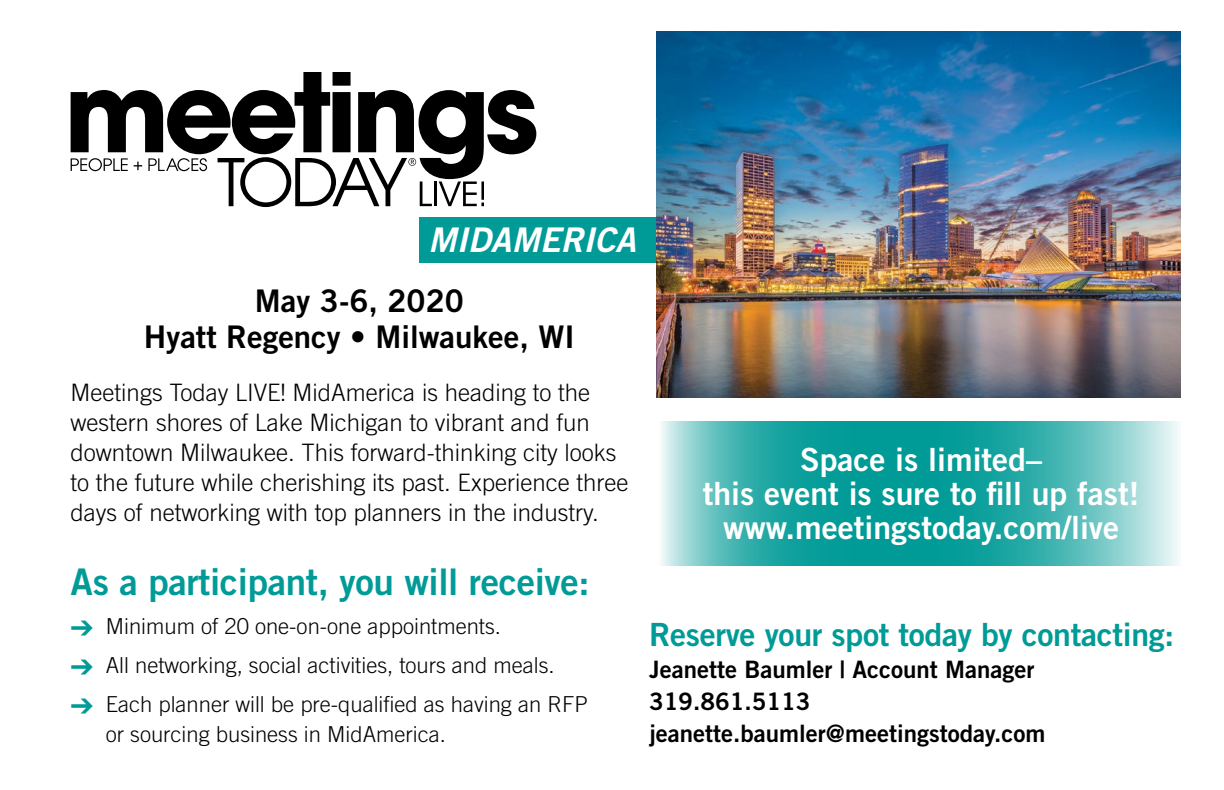
<style>
.page{position:relative;width:1224px;height:790px;background:#fff}
.page>*{position:absolute;margin:0;border:0;box-sizing:border-box;transform-origin:0 0}
.t1{font:36.8px "Trade Gothic LT Std Bd 2";letter-spacing:-.01em;color:#009b97}
.t2{font:34px "Trade Gothic LT Std Bd 2 Obl";color:#fff}
.t3{font:32px/34px "Trade Gothic LT Std Bd 2";color:#fff;text-align:center}
.t4{font:32px "Trade Gothic LT Std Bd 2";letter-spacing:-.01em;color:#009b97}
.t5{font:31.2px/36px "Trade Gothic LT Std Bd 2";color:#000;text-align:center}
.t6{font:300 24px/30px "Trade Gothic LT Std";color:#000}
.t7{font:24px/32px "Trade Gothic LT Std Bd 2";color:#000}
.t8{font:300 22px/30px "Trade Gothic LT Std";color:#000}
.s1{color:#009b97}
</style>
<div class="page">
<div style="left:419px;top:217px;width:248px;height:45px;background:#009b97"></div>
<svg style="left:71px;top:72px;width:465px;height:135px"></svg>
<img style="left:656px;top:31px;width:524px;height:366px">
<svg style="left:661px;top:421px;width:518px;height:144px;background:#41b4b1"></svg>
<h2 class="t2" style="left:428px;top:218px;width:209px">MIDAMERICA</h2>
<p class="t5" style="left:144px;top:283px;width:432px">May 3-6, 2020<br>Hyatt Regency • Milwaukee, WI</p>
<p class="t6" style="left:71px;top:377px;width:559px">Meetings Today LIVE! MidAmerica is heading to the western shores of Lake Michigan to vibrant and fun downtown Milwaukee. This forward-thinking city looks to the future while cherishing its past. Experience three days of networking with top planners in the industry.</p>
<h1 class="t1" style="left:71px;top:559px;width:520px">As a participant, you will receive:</h1>
<p class="t8" style="left:71px;top:611px;width:432px"><span class="s1">➔</span> Minimum of 20 one-on-one appointments.</p>
<p class="t8" style="left:71px;top:650px;width:485px"><span class="s1">➔</span> All networking, social activities, tours and meals.</p>
<p class="t8" style="left:106px;top:689px;width:483px;text-indent:-35px"><span class="s1">➔</span> Each planner will be pre-qualified as having an RFP or sourcing business in MidAmerica.</p>
<h3 class="t3" style="left:702px;top:442px;width:438px">Space is limited–<br>this event is sure to fill up fast! www.meetingstoday.com/live</h3>
<h3 class="t4" style="left:649px;top:615px;width:526px">Reserve your spot today by contacting:</h3>
<p class="t7" style="left:649px;top:653px;width:398px">Jeanette Baumler | Account Manager<br>319.861.5113 jeanette.baumler@meetingstoday.com</p>
</div>
